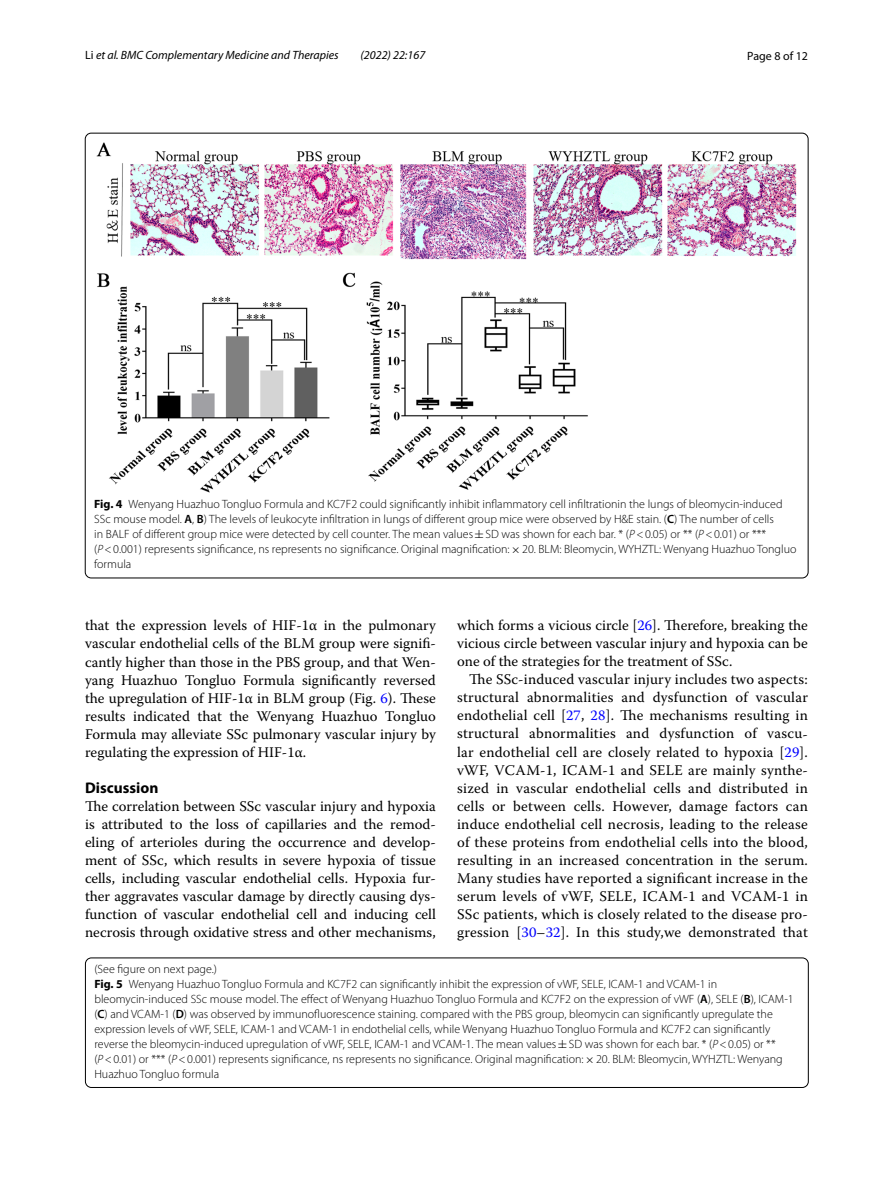
<style>
.page{position:relative;width:893px;height:1187px;background:#fff}
.page>*{position:absolute;margin:0;border:0;box-sizing:border-box;transform-origin:0 0}
.t1{font:700 15.45px "Myriad Pro";color:#000}
.t2{font:14.7px/18px "Warnock Pro";color:#000;text-align:justify}
.t3{font:300 12px/15px "Myriad Pro";color:#000}
.t4{font:italic 12px "Myriad Pro";color:#000}
.t5{font:12px "Myriad Pro";color:#000}
.s1{font-style:normal}
.s2{font-weight:700}
.s3{font-weight:600}
.s4{font-family:"MTSY";font-weight:400}
.s5{font-style:italic}
.s6{color:#00f}
</style>
<div class="page">
<img style="left:96px;top:142px;width:701px;height:351px">
<div style="left:85px;top:957px;width:723px;height:130px;border:1px solid #000;border-radius:6px"></div>
<p class="t4" style="left:85px;top:48px;width:255px"><span class="s1">Li</span> et al. BMC Complementary Medicine and Therapies</p>
<p class="t4" style="left:361px;top:48px;width:66px">(2022) 22:167</p>
<p class="t5" style="left:747px;top:48px;width:62px">Page 8 of 12</p>
<p class="t3" style="left:94px;top:496px;width:704px"><span class="s2">Fig. 4</span> Wenyang Huazhuo Tongluo Formula and KC7F2 could significantly inhibit inflammatory cell infiltrationin the lungs of bleomycin-induced SSc mouse model. <span class="s3">A</span>, <span class="s3">B</span>) The levels of leukocyte infiltration in lungs of different group mice were observed by H&amp;E stain. (<span class="s3">C</span>) The number of cells<br>in BALF of different group mice were detected by cell counter. The mean values<span class="s4">±</span>SD was shown for each bar. * (<span class="s5">P</span>&lt;0.05) or ** (<span class="s5">P</span>&lt;0.01) or *** (<span class="s5">P</span>&lt;0.001) represents significance, ns represents no significance. Original magnification:<span class="s4">×</span>20. BLM: Bleomycin, WYHZTL: Wenyang Huazhuo Tongluo formula</p>
<p class="t2" style="left:85px;top:616px;width:352px">that the expression levels of HIF-1α in the pulmonary vascular endothelial cells of the BLM group were signifi&shy;cantly higher than those in the PBS group, and that Wen&shy;yang Huazhuo Tongluo Formula significantly reversed the upregulation of HIF-1α in BLM group (Fig. <span class="s6">6</span>). These results indicated that the Wenyang Huazhuo Tongluo Formula may alleviate SSc pulmonary vascular injury by regulating the expression of HIF-1α.</p>
<p class="t1" style="left:85px;top:777px;width:75px">Discussion</p>
<p class="t2" style="left:85px;top:796px;width:352px">The correlation between SSc vascular injury and hypoxia is attributed to the loss of capillaries and the remod&shy;eling of arterioles during the occurrence and develop&shy;ment of SSc, which results in severe hypoxia of tissue cells, including vascular endothelial cells. Hypoxia fur&shy;ther aggravates vascular damage by directly causing dys&shy;function of vascular endothelial cell and inducing cell necrosis through oxidative stress and other mechanisms,</p>
<p class="t3" style="left:94px;top:961px;width:124px">(See figure on next page.)</p>
<p class="t2" style="left:457px;top:616px;width:352px">which forms a vicious circle [<span class="s6">26</span>]. Therefore, breaking the vicious circle between vascular injury and hypoxia can be one of the strategies for the treatment of SSc.</p>
<p class="t2" style="left:457px;top:670px;width:352px;text-indent:12px">The SSc-induced vascular injury includes two aspects: structural abnormalities and dysfunction of vascular endothelial cell [<span class="s6">27</span>, <span class="s6">28</span>]. The mechanisms resulting in structural abnormalities and dysfunction of vascu&shy;lar endothelial cell are closely related to hypoxia [<span class="s6">29</span>]. vWF, VCAM-1, ICAM-1 and SELE are mainly synthe&shy;sized in vascular endothelial cells and distributed in cells or between cells. However, damage factors can induce endothelial cell necrosis, leading to the release of these proteins from endothelial cells into the blood, resulting in an increased concentration in the serum.<br>Many studies have reported a significant increase in the serum levels of vWF, SELE, ICAM-1 and VCAM-1 in SSc patients, which is closely related to the disease pro&shy;gression [<span class="s6">30</span>–<span class="s6">32</span>]. In this study,we demonstrated that</p>
<p class="t3" style="left:94px;top:976px;width:701px"><span class="s2">Fig. 5</span> Wenyang Huazhuo Tongluo Formula and KC7F2 can significantly inhibit the expression of vWF, SELE, ICAM-1 and VCAM-1 in bleomycin-induced SSc mouse model. The effect of Wenyang Huazhuo Tongluo Formula and KC7F2 on the expression of vWF (<span class="s3">A</span>), SELE (<span class="s3">B</span>), ICAM-1 (<span class="s3">C</span>) and VCAM-1 (<span class="s3">D</span>) was observed by immunofluorescence staining. compared with the PBS group, bleomycin can significantly upregulate the expression levels of vWF, SELE, ICAM-1 and VCAM-1 in endothelial cells, while Wenyang Huazhuo Tongluo Formula and KC7F2 can significantly reverse the bleomycin-induced upregulation of vWF, SELE, ICAM-1 and VCAM-1. The mean values<span class="s4">±</span>SD was shown for each bar. * (<span class="s5">P</span>&lt;0.05) or ** (<span class="s5">P</span>&lt;0.01) or *** (<span class="s5">P</span>&lt;0.001) represents significance, ns represents no significance. Original magnification:<span class="s4">×</span>20. BLM: Bleomycin, WYHZTL: Wenyang Huazhuo Tongluo formula</p>
</div>
